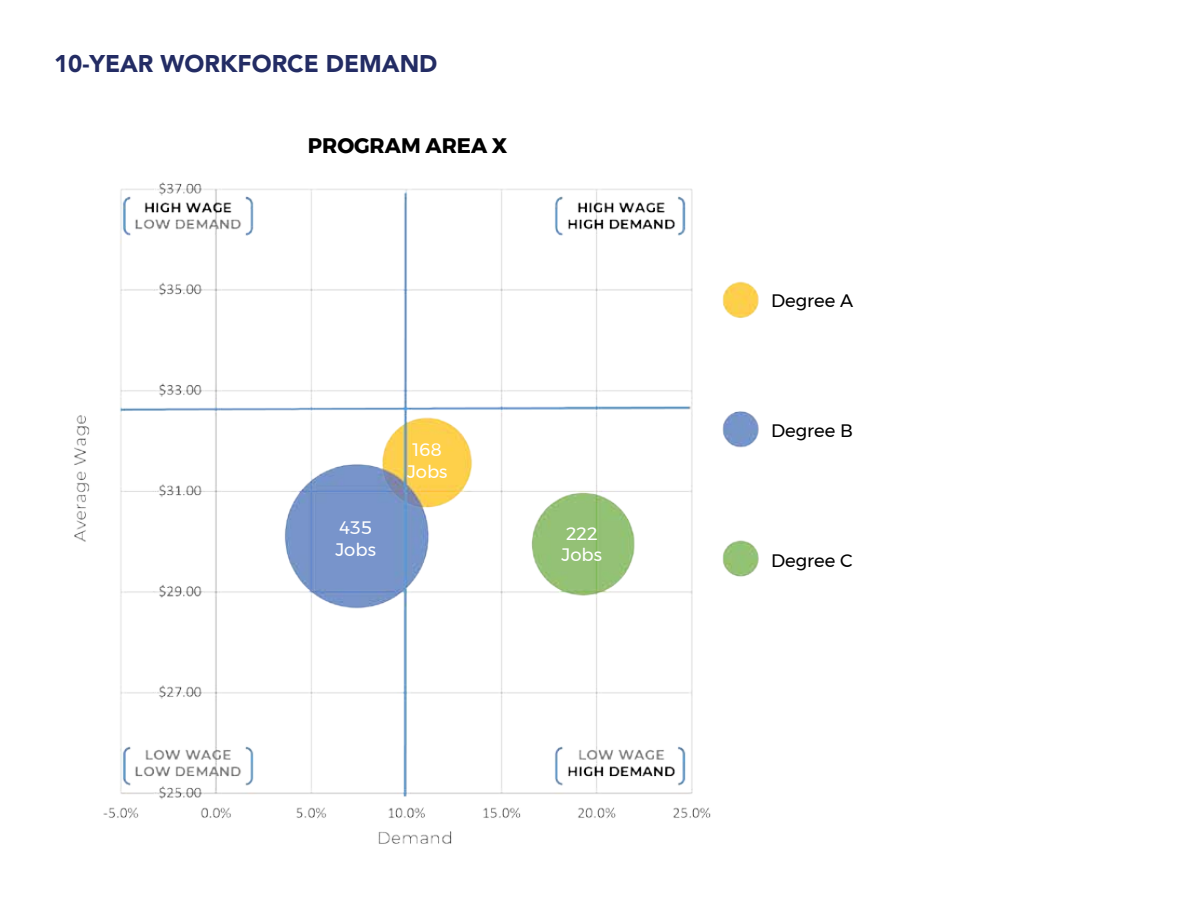
<style>
.page{position:relative;width:1188px;height:918px;background:#fff}
.page>*{position:absolute;margin:0;border:0;box-sizing:border-box;transform-origin:0 0}
.t1{font:900 24px "Avenir LT Std";color:#232c64}
.t2{font:700 21px "Montserrat";color:#000}
.t3{font:18px "Montserrat";color:#000}
.t4{font:18px/21.6px "Montserrat";color:#fff}
</style>
<div class="page">
<img style="left:74px;top:182px;width:685px;height:662px">
<p class="t1" style="left:54px;top:49px;width:385px">10-YEAR WORKFORCE DEMAND</p>
<p class="t2" style="left:308px;top:129px;width:31px">PROGRA</p>
<p class="t2" style="left:401px;top:129px;width:41px">M AREA</p>
<p class="t2" style="left:492px;top:129px;width:17px">X</p>
<p class="t4" style="left:335px;top:517px;width:42px">435<br>Jobs</p>
<p class="t4" style="left:407px;top:439px;width:42px;text-align:center">168<br>Jobs</p>
<p class="t4" style="left:562px;top:522px;width:42px">222<br>Jobs</p>
<p class="t3" style="left:771px;top:287px;width:83px">Degree A</p>
<p class="t3" style="left:771px;top:417px;width:80px">Degree B</p>
<p class="t3" style="left:771px;top:547px;width:83px">Degree C</p>
</div>
